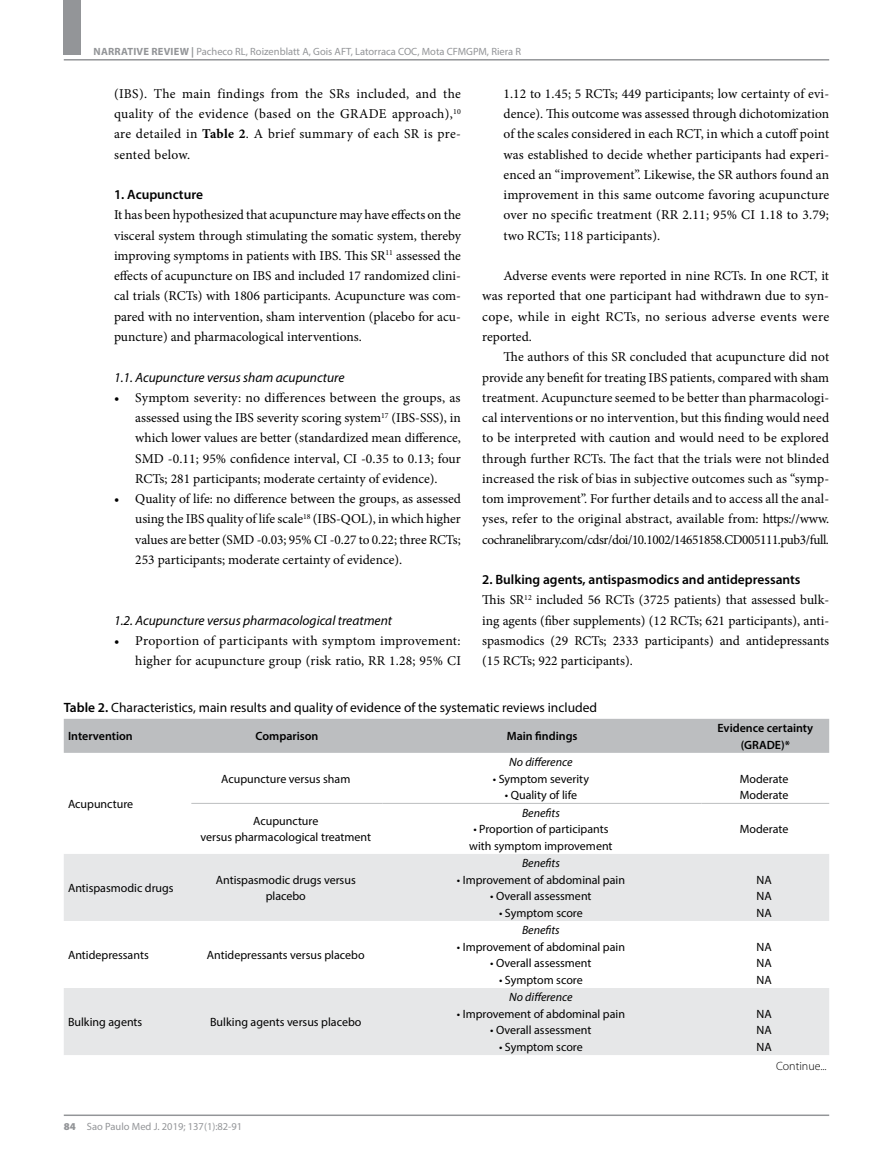
<style>
.page{position:relative;width:893px;height:1170px;background:#fff}
.page>*{position:absolute;margin:0;border:0;box-sizing:border-box;transform-origin:0 0}
.t1{font:13.5px/20.2px "Minion Pro";letter-spacing:.005em;color:#000;text-align:justify}
.t2{font:13.5px "Myriad Pro";color:#000}
.t3{font:italic 13.5px "Myriad Pro";color:#000}
.t4{font:600 13.5px "Myriad Pro";color:#000}
.t5{font:12px/16.5px "Myriad Pro";color:#000;text-align:center}
.t6{font:600 12px/16.5px "Myriad Pro";color:#000;text-align:center}
.t7{font:italic 12px "Myriad Pro";color:#000}
.t8{font:300 12px "Myriad Pro";color:#000}
.t9{font:10.5px "Myriad Pro";color:#939598}
.s1{font-weight:700}
.s2{font-weight:600}
.s3{font-weight:900}
</style>
<div class="page">
<div style="left:64px;top:0;width:17px;height:55px;background:#939598"></div>
<hr style="left:64px;top:59px;width:765px;height:2px;background:#939598">
<hr style="left:64px;top:1114px;width:765px;height:1px;background:#939598">
<div style="left:64px;top:718px;width:765px;height:34px;background:#bcbec0"></div>
<svg style="left:64px;top:854px;width:765px;height:200px;fill:#e6e7e8"></svg>
<hr style="left:191px;top:803px;width:192px;height:1px;background:#bcbec0">
<hr style="left:383px;top:803px;width:319px;height:1px;background:#bcbec0">
<hr style="left:702px;top:803px;width:127px;height:1px;background:#bcbec0">
<p class="t9" style="left:94px;top:45px;width:429px"><span class="s1">NARRATIVE REVIEW |</span> Pacheco RL, Roizenblatt A, Gois AFT, Latorraca COC, Mota CFMGPM, Riera R</p>
<p class="t1" style="left:114px;top:83px;width:348px">(IBS). The main findings from the SRs included, and the quality of the evidence (based on the GRADE approach),<sup>10 </sup>are detailed in <span class="s1">Table 2</span>. A brief summary of each SR is pre&shy;sented below.</p>
<p class="t4" style="left:114px;top:186px;width:91px">1. Acupuncture</p>
<p class="t1" style="left:114px;top:205px;width:348px">It has been hypothesized that acupuncture may have effects on the visceral system through stimulating the somatic system, thereby improving symptoms in patients with IBS. This SR<sup>11</sup> assessed the effects of acupuncture on IBS and included 17 randomized clini&shy;cal trials (RCTs) with 1806 participants. Acupuncture was com&shy;pared with no intervention, sham intervention (placebo for acu&shy;puncture) and pharmacological interventions.</p>
<p class="t3" style="left:114px;top:368px;width:232px">1.1. Acupuncture versus sham acupuncture</p>
<p class="t1" style="left:135px;top:387px;width:327px;text-indent:-21px">• Symptom severity: no differences between the groups, as assessed using the IBS severity scoring system<sup>17</sup> (IBS-SSS), in which lower values are better (standardized mean difference, SMD -0.11; 95% confidence interval, CI -0.35 to 0.13; four RCTs; 281 participants; moderate certainty of evidence).</p>
<p class="t1" style="left:135px;top:488px;width:327px;text-indent:-21px">• Quality of life: no difference between the groups, as assessed using the IBS quality of life scale<sup>18</sup> (IBS-QOL), in which higher values are better (SMD -0.03; 95% CI -0.27 to 0.22; three RCTs; 253 participants; moderate certainty of evidence).</p>
<p class="t3" style="left:114px;top:611px;width:280px">1.2. Acupuncture versus pharmacological treatment</p>
<p class="t1" style="left:114px;top:630px;width:348px;text-align:right">• Proportion of participants with symptom improvement: higher for acupuncture group (risk ratio, RR 1.28; 95% CI</p>
<p class="t1" style="left:503px;top:83px;width:327px">1.12 to 1.45; 5 RCTs; 449 participants; low certainty of evi&shy;dence). This outcome was assessed through dichotomization of the scales considered in each RCT, in which a cutoff point was established to decide whether participants had experi&shy;enced an “improvement”. Likewise, the SR authors found an improvement in this same outcome favoring acupuncture over no specific treatment (RR 2.11; 95% CI 1.18 to 3.79; two RCTs; 118 participants).</p>
<p class="t1" style="left:482px;top:266px;width:348px;text-indent:21px">Adverse events were reported in nine RCTs. In one RCT, it was reported that one participant had withdrawn due to syn&shy;cope, while in eight RCTs, no serious adverse events were reported.</p>
<p class="t1" style="left:482px;top:347px;width:348px;text-indent:21px">The authors of this SR concluded that acupuncture did not provide any benefit for treating IBS patients, compared with sham treatment. Acupuncture seemed to be better than pharmacologi&shy;cal interventions or no intervention, but this finding would need to be interpreted with caution and would need to be explored through further RCTs. The fact that the trials were not blinded increased the risk of bias in subjective outcomes such as “symp&shy;tom improvement”. For further details and to access all the anal&shy;yses, refer to the original abstract, available from: https://www. cochranelibrary.com/cdsr/doi/10.1002/14651858.CD005111.pub3/full.</p>
<p class="t4" style="left:482px;top:571px;width:320px">2. Bulking agents, antispasmodics and antidepressants</p>
<p class="t1" style="left:482px;top:590px;width:348px">This SR<sup>12</sup> included 56 RCTs (3725 patients) that assessed bulk&shy;ing agents (fiber supplements) (12 RCTs; 621 participants), anti&shy;spasmodics (29 RCTs; 2333 participants) and antidepressants (15 RCTs; 922 participants).</p>
<p class="t2" style="left:64px;top:699px;width:535px"><span class="s2">Table 2.</span> Characteristics, main results and quality of evidence of the systematic reviews included</p>
<p class="t6" style="left:68px;top:727px;width:66px">Intervention</p>
<p class="t6" style="left:256px;top:727px;width:64px">Comparison</p>
<p class="t6" style="left:507px;top:727px;width:72px">Main findings</p>
<p class="t6" style="left:717px;top:719px;width:97px">Evidence certainty (GRADE)*</p>
<p class="t5" style="left:68px;top:795px;width:67px">Acupuncture</p>
<p class="t5" style="left:221px;top:770px;width:131px">Acupuncture versus sham</p>
<p class="t5" style="left:200px;top:812px;width:172px">Acupuncture<br>versus pharmacological treatment</p>
<p class="t5" style="left:68px;top:879px;width:107px">Antispasmodic drugs</p>
<p class="t5" style="left:216px;top:871px;width:141px">Antispasmodic drugs versus placebo</p>
<p class="t5" style="left:68px;top:946px;width:82px">Antidepressants</p>
<p class="t5" style="left:207px;top:946px;width:159px">Antidepressants versus placebo</p>
<p class="t5" style="left:68px;top:1013px;width:76px">Bulking agents</p>
<p class="t5" style="left:210px;top:1013px;width:153px">Bulking agents versus placebo</p>
<p class="t9" style="left:64px;top:1119px;width:180px"><span class="s3">84</span> Sao Paulo Med J. 2019; 137(1):82-91</p>
<p class="t7" style="left:509px;top:754px;width:65px">No difference</p>
<p class="t5" style="left:493px;top:770px;width:98px">• Symptom severity</p>
<p class="t5" style="left:505px;top:786px;width:74px">• Quality of life</p>
<p class="t5" style="left:740px;top:770px;width:50px;text-align:left">Moderate<br>Moderate</p>
<p class="t7" style="left:522px;top:805px;width:39px">Benefits</p>
<p class="t5" style="left:469px;top:820px;width:145px">• Proportion of participants with symptom improvement</p>
<p class="t5" style="left:740px;top:820px;width:50px">Moderate</p>
<p class="t7" style="left:522px;top:855px;width:39px">Benefits</p>
<p class="t5" style="left:457px;top:871px;width:170px">• Improvement of abdominal pain</p>
<p class="t5" style="left:490px;top:887px;width:103px">• Overall assessment</p>
<p class="t5" style="left:499px;top:904px;width:85px">• Symptom score</p>
<p class="t7" style="left:522px;top:922px;width:39px">Benefits</p>
<p class="t5" style="left:457px;top:938px;width:170px">• Improvement of abdominal pain</p>
<p class="t5" style="left:490px;top:954px;width:103px">• Overall assessment</p>
<p class="t5" style="left:499px;top:971px;width:85px">• Symptom score</p>
<p class="t7" style="left:509px;top:989px;width:65px">No difference</p>
<p class="t5" style="left:457px;top:1005px;width:170px">• Improvement of abdominal pain</p>
<p class="t5" style="left:490px;top:1021px;width:103px">• Overall assessment</p>
<p class="t5" style="left:499px;top:1038px;width:85px">• Symptom score</p>
<p class="t5" style="left:756px;top:871px;width:17px;text-align:justify">NA NA NA</p>
<p class="t5" style="left:756px;top:938px;width:17px;text-align:justify">NA NA NA</p>
<p class="t5" style="left:756px;top:1005px;width:17px;text-align:justify">NA NA NA</p>
<p class="t8" style="left:776px;top:1059px;width:52px">Continue...</p>
</div>
